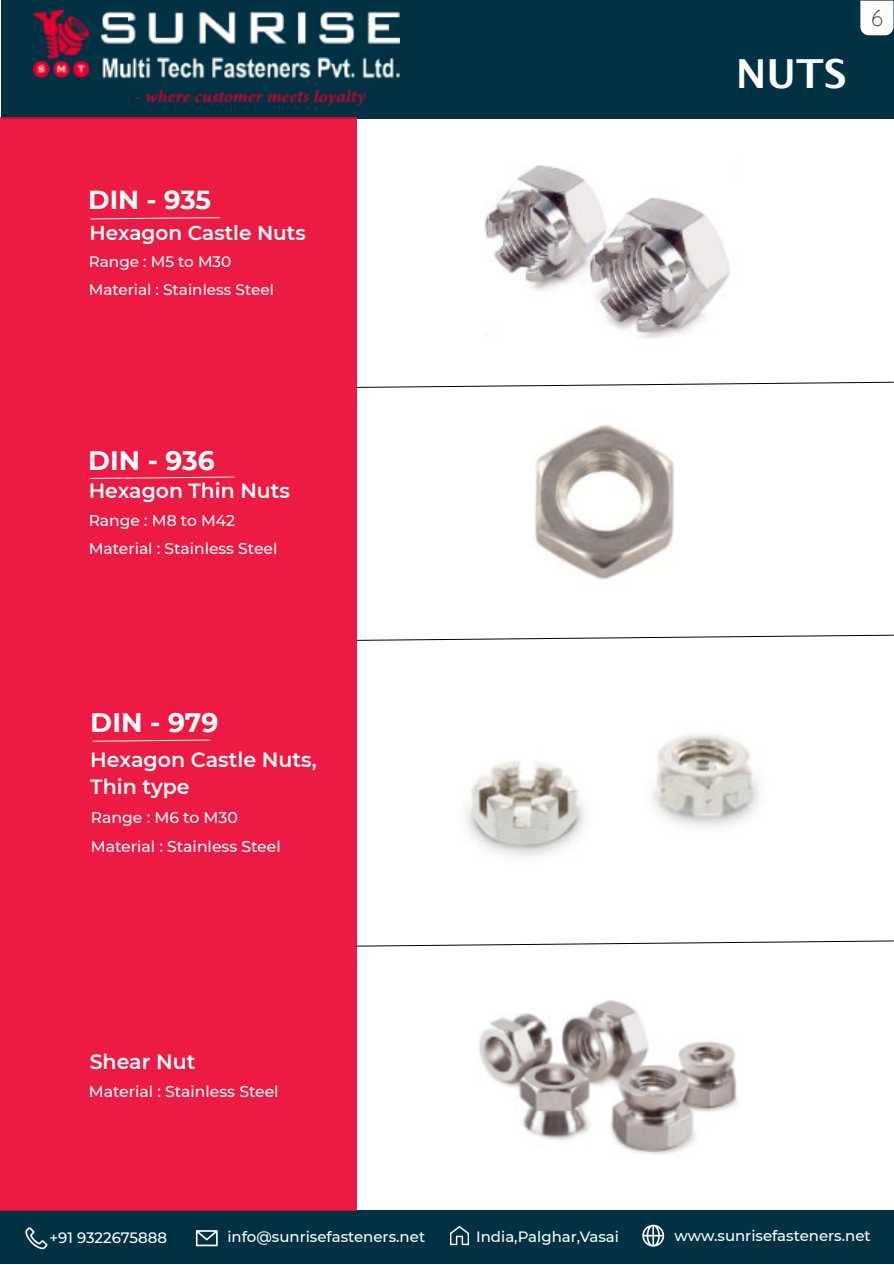
<style>
.page{position:relative;width:894px;height:1265px;background:#fff}
.page>*{position:absolute;margin:0;border:0;box-sizing:border-box;transform-origin:0 0}
.t1{font:700 40.05px "Lucida Grande";color:#fff}
.t2{font:700 26.7px "Montserrat";color:#fff}
.t3{font:700 26.55px "Montserrat";color:#fff}
.t4{font:700 25.95px "Montserrat";letter-spacing:-.005em;color:#fff}
.t5{font:300 22.2px "Quicksand";color:#2f2f2f}
.t6{font:600 20.55px/27.6px "Montserrat";color:#fff}
.t7{font:600 20.1px "Montserrat";color:#fff}
.t8{font:500 15.6px/27.5px "Montserrat";color:#fff}
.t9{font:500 15.3px/27.8px "Montserrat";color:#fff}
.t10{font:500 15px "Montserrat";color:#fff}
</style>
<div class="page">
<div style="left:1px;top:1px;width:892px;height:118px;background:#003243"></div>
<img style="left:33px;top:11px;width:367px;height:97px">
<svg style="left:860px;top:1px;width:33px;height:34px"></svg>
<div style="left:1px;top:1210px;width:892px;height:53px;background:#003243"></div>
<svg style="left:25px;top:1227px;width:22px;height:22px"></svg>
<svg style="left:196px;top:1230px;width:22px;height:16px"></svg>
<svg style="left:450px;top:1226px;width:19px;height:19px"></svg>
<svg style="left:642px;top:1224px;width:22px;height:22px"></svg>
<div style="left:1px;top:117px;width:356px;height:1093px;background:#ed1a44"></div>
<svg style="left:90px;top:476px;width:145px;height:3px"></svg>
<img style="left:534px;top:424px;width:140px;height:156px">
<img style="left:485px;top:165px;width:245px;height:174px">
<svg style="left:90px;top:217px;width:130px;height:3px"></svg>
<img style="left:478px;top:1000px;width:260px;height:155px">
<svg style="left:92px;top:739px;width:119px;height:3px"></svg>
<img style="left:466px;top:734px;width:295px;height:123px">
<svg style="left:356px;top:940px;width:537px;height:7px"></svg>
<svg style="left:356px;top:634px;width:537px;height:7px"></svg>
<svg style="left:356px;top:381px;width:537px;height:7px"></svg>
<h3 class="t4" style="left:88px;top:184px;width:124px">DIN - 935</h3>
<p class="t7" style="left:90px;top:220px;width:218px">Hexagon Castle Nuts</p>
<p class="t9" style="left:89px;top:247px;width:187px">Range : M5 to M30<br>Material : Stainless Steel</p>
<h3 class="t3" style="left:88px;top:444px;width:128px">DIN - 936</h3>
<h3 class="t6" style="left:89px;top:477px;width:203px">Hexagon Thin Nuts</h3>
<p class="t8" style="left:89px;top:507px;width:190px">Range : M8 to M42<br>Material : Stainless Steel</p>
<h2 class="t2" style="left:90px;top:706px;width:130px">DIN - 979</h2>
<h3 class="t6" style="left:90px;top:745px;width:228px">Hexagon Castle Nuts,<br>Thin type</h3>
<p class="t8" style="left:91px;top:802px;width:191px;line-height:29.1px">Range : M6 to M30<br>Material : Stainless Steel</p>
<h3 class="t6" style="left:90px;top:1047px;width:107px">Shear Nut</h3>
<p class="t8" style="left:89px;top:1077px;width:191px">Material : Stainless Steel</p>
<h1 class="t1" style="left:736px;top:57px;width:112px">NUTS</h1>
<h3 class="t5" style="left:871px;top:3px;width:13px">6</h3>
<p class="t10" style="left:50px;top:1228px;width:119px">+91 9322675888</p>
<p class="t10" style="left:227px;top:1227px;width:199px">info@sunrisefasteners.net</p>
<p class="t10" style="left:476px;top:1227px;width:144px">India,Palghar,Vasai</p>
<p class="t10" style="left:675px;top:1226px;width:198px">www.sunrisefasteners.net</p>
</div>
